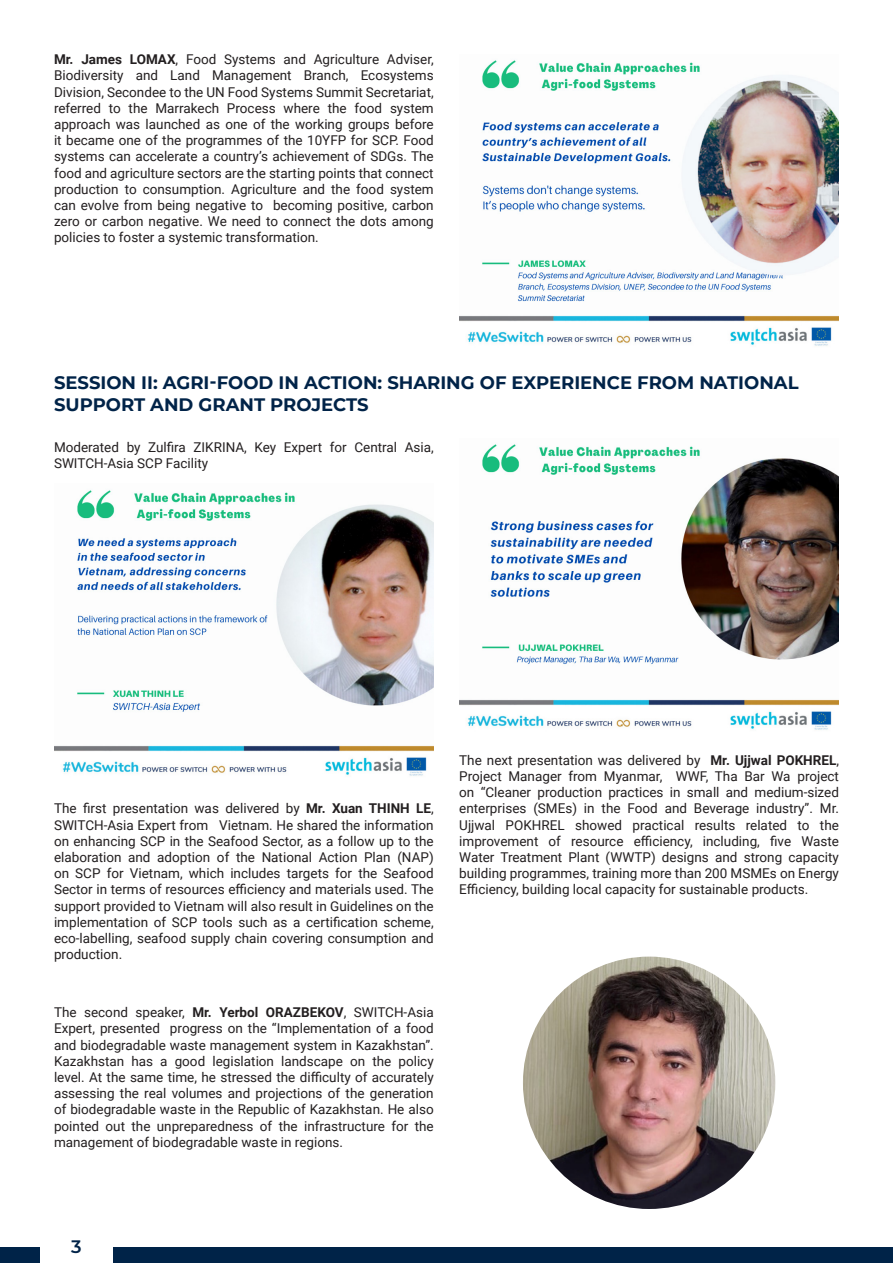
<style>
.page{position:relative;width:893px;height:1263px;background:#fff}
.page>*{position:absolute;margin:0;border:0;box-sizing:border-box;transform-origin:0 0}
.t1{font:700 18px/21.6px "Montserrat";color:#002348}
.t2{font:600 18px "Montserrat";color:#002348}
.t3{font:13.5px/16.2px "Roboto";color:#231f20;text-align:justify}
.s1{font-weight:700}
</style>
<div class="page">
<div style="left:0;top:1247px;width:893px;height:16px;background:#002348"></div>
<div style="left:40px;top:1224px;width:73px;height:39px;background:#fff"></div>
<img style="left:459px;top:60px;width:380px;height:286px">
<img style="left:54px;top:490px;width:380px;height:286px">
<img style="left:459px;top:444px;width:380px;height:286px">
<img style="left:523px;top:956px;width:252px;height:253px;border-radius:126px">
<p class="t3" style="left:54px;top:51px;width:381px"><span class="s1">Mr. James LOMAX</span>, Food Systems and Agriculture Adviser, Biodiversity and Land Management Branch, Ecosystems Division, Secondee to the UN Food Systems Summit Secretariat, referred to the Marrakech Process where the food system approach was launched as one of the working groups before it became one of the programmes of the 10YFP for SCP. Food systems can accelerate a country’s achievement of SDGs. The food and agriculture sectors are the starting points that connect production to consumption. Agriculture and the food system can evolve from being negative to becoming positive, carbon zero or carbon negative. We need to connect the dots among policies to foster a systemic transformation.</p>
<p class="t1" style="left:54px;top:371px;width:746px">SESSION II: AGRI-FOOD IN ACTION: SHARING OF EXPERIENCE FROM NATIONAL<br>SUPPORT AND GRANT PROJECTS</p>
<p class="t3" style="left:54px;top:439px;width:381px">Moderated by Zulfira ZIKRINA, Key Expert for Central Asia,<br>SWITCH-Asia SCP Facility</p>
<p class="t3" style="left:54px;top:800px;width:381px">The first presentation was delivered by <span class="s1">Mr. Xuan THINH LE</span>, SWITCH-Asia Expert from Vietnam. He shared the information on enhancing SCP in the Seafood Sector, as a follow up to the elaboration and adoption of the National Action Plan (NAP) on SCP for Vietnam, which includes targets for the Seafood Sector in terms of resources efficiency and materials used. The support provided to Vietnam will also result in Guidelines on the implementation of SCP tools such as a certification scheme, eco-labelling, seafood supply chain covering consumption and production.</p>
<p class="t3" style="left:54px;top:1004px;width:381px">The second speaker, <span class="s1">Mr. Yerbol ORAZBEKOV</span>, SWITCH-Asia Expert, presented progress on the “Implementation of a food and biodegradable waste management system in Kazakhstan”.<br>Kazakhstan has a good legislation landscape on the policy level. At the same time, he stressed the difficulty of accurately assessing the real volumes and projections of the generation of biodegradable waste in the Republic of Kazakhstan. He also pointed out the unpreparedness of the infrastructure for the management of biodegradable waste in regions.</p>
<p class="t3" style="left:459px;top:751px;width:381px">The next presentation was delivered by <span class="s1">Mr. Ujjwal POKHREL</span>, Project Manager from Myanmar, WWF, Tha Bar Wa project on “Cleaner production practices in small and medium-sized enterprises (SMEs) in the Food and Beverage industry”. Mr.<br>Ujjwal POKHREL showed practical results related to the improvement of resource efficiency, including, five Waste Water Treatment Plant (WWTP) designs and strong capacity building programmes, training more than 200 MSMEs on Energy Efficiency, building local capacity for sustainable products.</p>
<h1 class="t2" style="left:71px;top:1234px;width:12px">3</h1>
</div>
